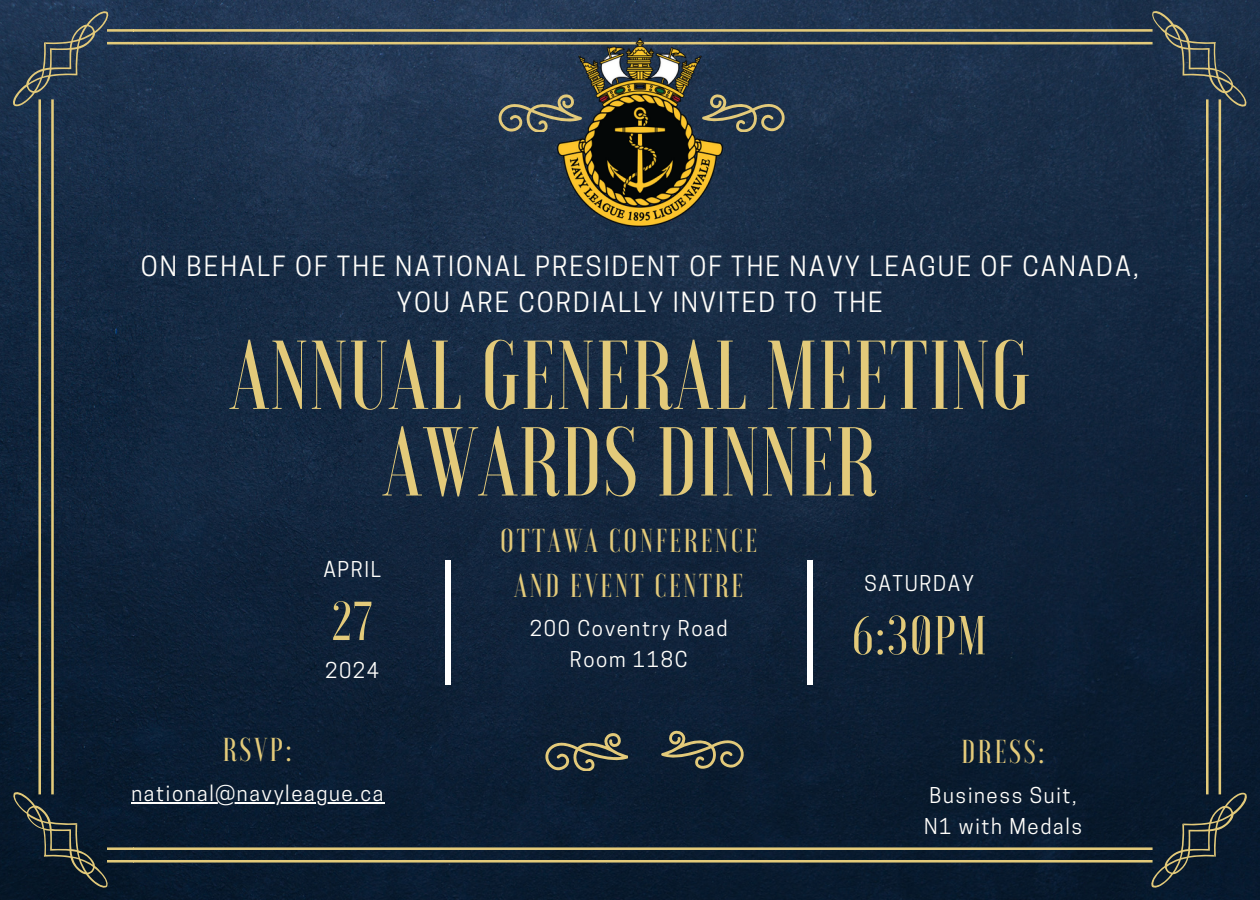
<style>
.page{position:relative;width:1260px;height:900px;background:#fff}
.page>*{position:absolute;margin:0;border:0;box-sizing:border-box;transform-origin:0 0}
.t1{font:500 97.5px/86.5px "Voga";letter-spacing:.01em;color:#e3ca7a;text-align:center}
.t2{font:500 54.75px "Voga";letter-spacing:.03em;color:#e3ca7a}
.t3{font:500 33px/45px "Voga";letter-spacing:.08em;color:#e3ca7a;text-align:center}
.t4{font:26.25px/35.5px "Cooper Hewitt";letter-spacing:.08em;color:#fffefb;text-align:center}
.t5{font:20.5px "Cooper Hewitt";letter-spacing:.08em;color:#fffefb}
</style>
<div class="page">
<img style="left:0;top:0;width:1260px;height:900px">
<svg style="left:13px;top:11px;width:120px;height:852px;background:#1e2f40"></svg>
<svg style="left:499px;top:94px;width:58px;height:38px;background:#515a5c"></svg>
<svg style="left:722px;top:94px;width:63px;height:38px;background:#4d5657"></svg>
<svg style="left:545px;top:733px;width:83px;height:38px;background:#424944"></svg>
<svg style="left:662px;top:731px;width:82px;height:37px;background:#424945"></svg>
<div style="left:446px;top:560px;width:5px;height:125px;background:#fff"></div>
<div style="left:808px;top:560px;width:5px;height:125px;background:#fff"></div>
<img style="left:557px;top:39px;width:165px;height:187px">
<hr style="left:131px;top:803px;width:254px;height:1px;background:#fffefb">
<p class="t4" style="left:141px;top:252px;width:1000px">ON BEHALF OF THE NATIONAL PRESIDENT OF THE NAVY LEAGUE OF CANADA,<br>YOU ARE CORDIALLY INVITED TO THE</p>
<p class="t1" style="left:230px;top:332px;width:802px">ANNUAL GENERAL MEETING<br>AWARDS DINNER</p>
<h4 class="t5" style="left:323px;top:561px;width:59px">APRIL</h4>
<p class="t2" style="left:332px;top:594px;width:41px">27</p>
<p class="t5" style="left:325px;top:663px;width:56px">2024</p>
<p class="t3" style="left:223px;top:727px;width:71px">RSVP:</p>
<p class="t5" style="left:131px;top:785px;width:253px">national@navyleague.ca</p>
<p class="t3" style="left:500px;top:518px;width:258px">OTTAWA CONFERENCE<br>AND EVENT CENTRE</p>
<p class="t5" style="left:530px;top:621px;width:199px">200 Coventry Road</p>
<h3 class="t5" style="left:570px;top:652px;width:119px">Room 118C</h3>
<h5 class="t5" style="left:865px;top:576px;width:111px">SATURDAY</h5>
<h1 class="t2" style="left:852px;top:608px;width:136px">6:30PM</h1>
<h5 class="t3" style="left:961px;top:729px;width:85px">DRESS:</h5>
<h2 class="t5" style="left:929px;top:787px;width:149px">Business Suit,</h2>
<h3 class="t5" style="left:924px;top:818px;width:160px">N1 with Medals</h3>
</div>
